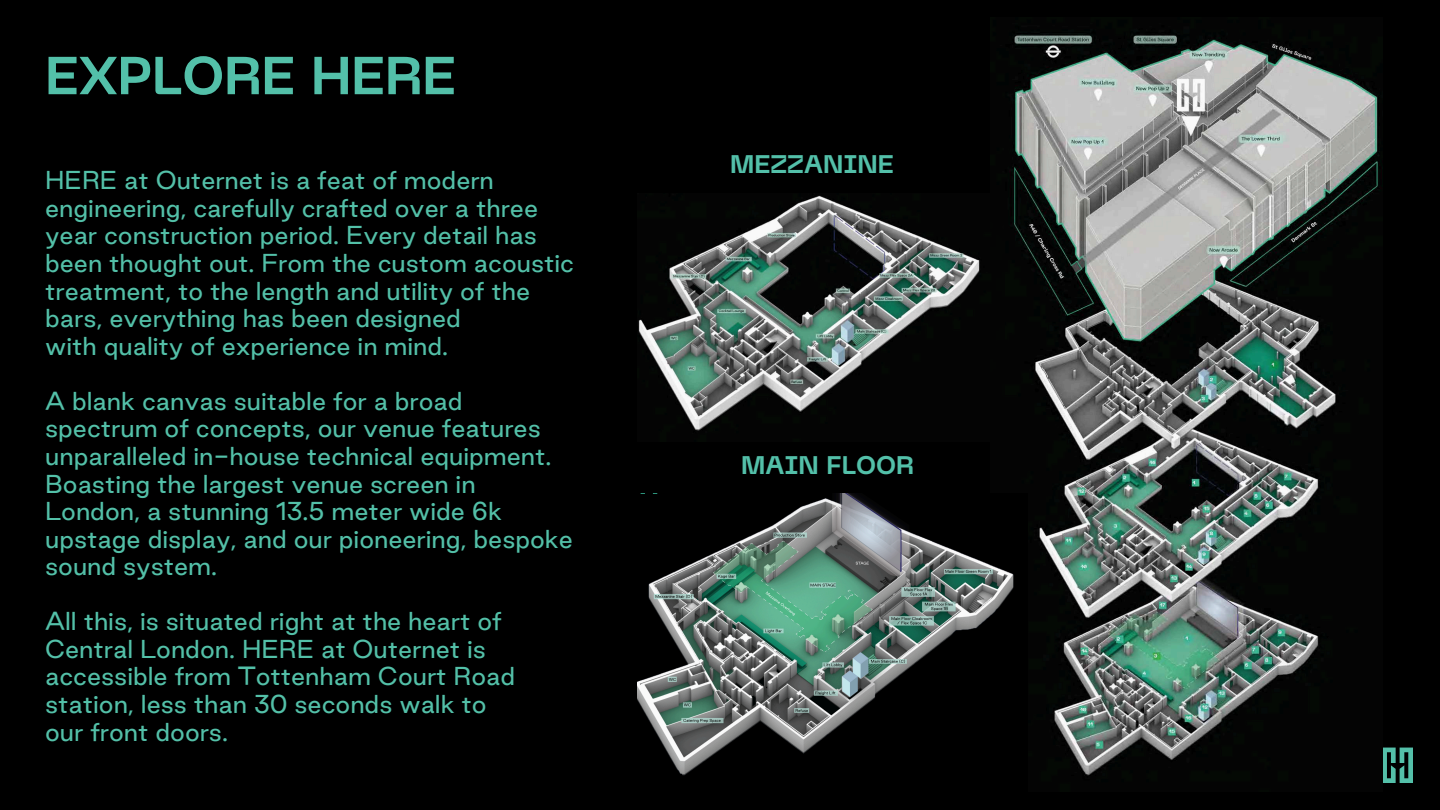
<style>
.page{position:relative;width:1440px;height:810px;background:#000}
.page>*{position:absolute;margin:0;border:0;box-sizing:border-box;transform-origin:0 0}
.t1{font:600 53.03px "PP Neue Machina";color:#53c0a9}
.t2{font:600 25.28px "PP Neue Machina";color:#53c0a9}
.t3{font:23.17px/27.6px "Good Sans";color:#53c0a8}
</style>
<div class="page">
<svg style="left:1383px;top:748px;width:30px;height:35px"></svg>
<img style="left:1008px;top:30px;width:374px;height:746px">
<img style="left:638px;top:494px;width:389px;height:282px">
<img style="left:638px;top:195px;width:342px;height:236px">
<p class="t1" style="left:45px;top:55px;width:412px">EXPLORE HERE</p>
<p class="t3" style="left:45px;top:166px;width:530px">HERE at Outernet is a feat of modern engineering, carefully crafted over a three year construction period. Every detail has been thought out. From the custom acoustic treatment, to the length and utility of the bars, everything has been designed</p>
<p class="t3" style="left:45px;top:332px;width:405px">with quality of experience in mind.</p>
<p class="t3" style="left:45px;top:387px;width:529px">A blank canvas suitable for a broad spectrum of concepts, our venue features unparalleled in-house technical equipment.<br>Boasting the largest venue screen in London, a stunning 13.5 meter wide 6k upstage display, and our pioneering, bespoke sound system.</p>
<p class="t3" style="left:45px;top:607px;width:471px">All this, is situated right at the heart of Central London. HERE at Outernet is accessible from Tottenham Court Road station, less than 30 seconds walk to</p>
<h2 class="t3" style="left:45px;top:718px;width:184px">our front doors.</h2>
<p class="t2" style="left:730px;top:155px;width:165px">MEZZANINE</p>
<p class="t2" style="left:741px;top:455px;width:174px">MAIN FLOOR</p>
</div>
